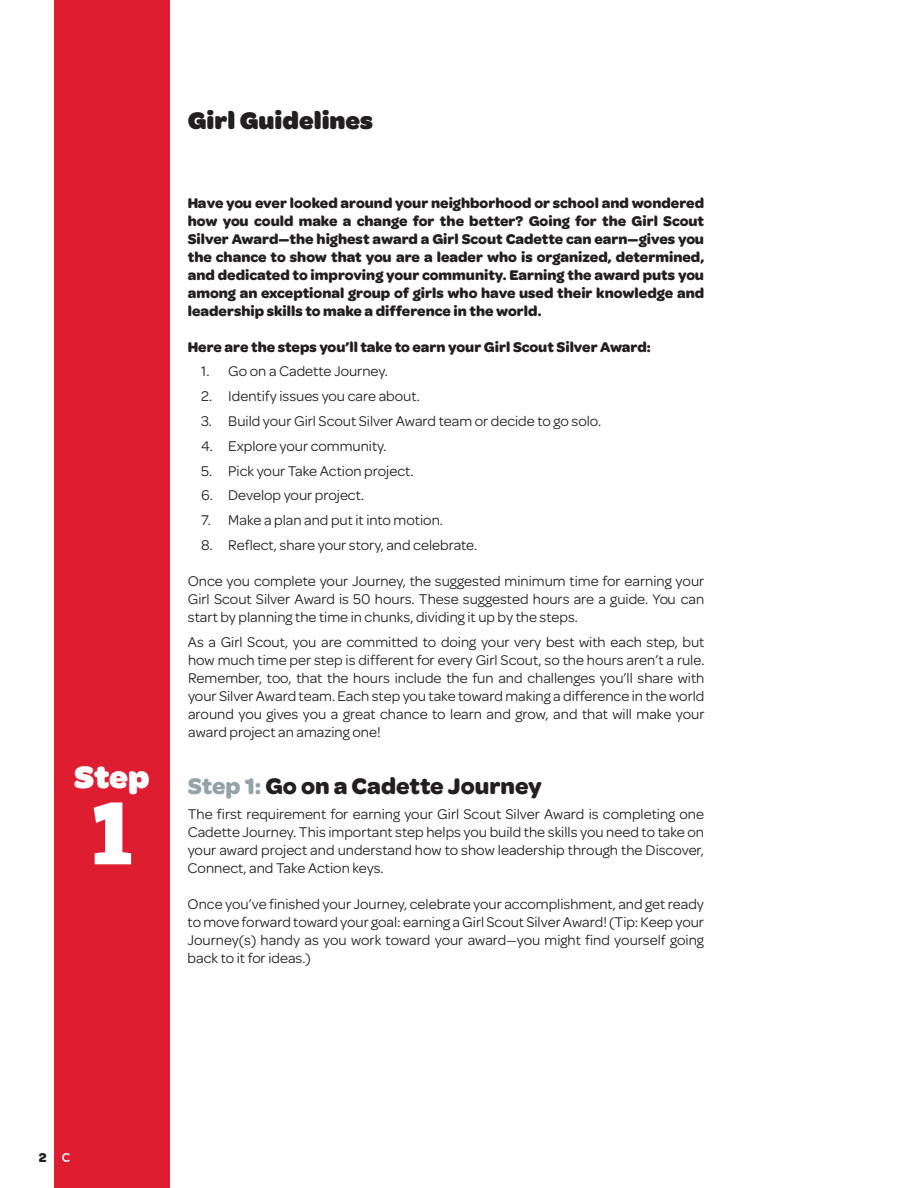
<style>
.page{position:relative;width:918px;height:1188px;background:#fff}
.page>*{position:absolute;margin:0;border:0;box-sizing:border-box;transform-origin:0 0}
.t1{font:91.5px "The Serif HP9 Blk";color:#fff}
.t2{font:900 33px "Omnes Girl Scouts";color:#fff}
.t3{font:900 25.5px "Omnes Girl Scouts";color:#231f20}
.t4{font:700 24px "Omnes Girl Scouts";color:#231f20}
.t5{font:15px/18px "Omnes Girl Scouts";color:#231f20;text-align:justify}
.t6{font:700 15px/18px "Omnes Girl Scouts";color:#231f20;text-align:justify}
.t7{font:700 13.5px "Omnes Girl Scouts";color:#231f20}
.s1{color:#94a2aa}
</style>
<div class="page">
<div style="left:54px;top:0;width:116px;height:1187px;background:#de1d30"></div>
<svg style="left:62px;top:1153px;width:8px;height:8px"></svg>
<h2 class="t2" style="left:74px;top:751px;width:77px">Step</h2>
<h1 class="t1" style="left:91px;top:770px;width:42px">1</h1>
<h3 class="t3" style="left:188px;top:101px;width:187px">Girl Guidelines</h3>
<p class="t6" style="left:188px;top:193px;width:518px">Have you ever looked around your neighborhood or school and wondered how you could make a change for the better? Going for the Girl Scout Silver Award—the highest award a Girl Scout Cadette can earn—gives you the chance to show that you are a leader who is organized, determined, and dedicated to improving your community. Earning the award puts you among an exceptional group of girls who have used their knowledge and leadership skills to make a difference in the world.</p>
<p class="t6" style="left:188px;top:337px;width:464px">Here are the steps you’ll take to earn your Girl Scout Silver Award:</p>
<p class="t5" style="left:201px;top:361px;width:188px">1. Go on a Cadette Journey.</p>
<p class="t5" style="left:201px;top:386px;width:220px">2. Identify issues you care about.</p>
<p class="t5" style="left:201px;top:411px;width:401px">3. Build your Girl Scout Silver Award team or decide to go solo.</p>
<p class="t5" style="left:201px;top:436px;width:187px">4. Explore your community.</p>
<p class="t5" style="left:201px;top:460px;width:214px">5. Pick your Take Action project.</p>
<p class="t5" style="left:201px;top:485px;width:164px">6. Develop your project.</p>
<p class="t5" style="left:201px;top:510px;width:243px">7. Make a plan and put it into motion.</p>
<p class="t5" style="left:201px;top:535px;width:277px">8. Reflect, share your story, and celebrate.</p>
<p class="t5" style="left:188px;top:571px;width:518px">Once you complete your Journey, the suggested minimum time for earning your Girl Scout Silver Award is 50 hours. These suggested hours are a guide. You can start by planning the time in chunks, dividing it up by the steps.</p>
<p class="t5" style="left:188px;top:631px;width:518px">As a Girl Scout, you are committed to doing your very best with each step, but how much time per step is different for every Girl Scout, so the hours aren’t a rule.<br>Remember, too, that the hours include the fun and challenges you’ll share with your Silver Award team. Each step you take toward making a difference in the world around you gives you a great chance to learn and grow, and that will make your award project an amazing one!</p>
<h3 class="t4" style="left:188px;top:768px;width:355px"><span class="s1">Step 1:</span> Go on a Cadette Journey</h3>
<p class="t5" style="left:187px;top:804px;width:518px">The first requirement for earning your Girl Scout Silver Award is completing one Cadette Journey. This important step helps you build the skills you need to take on your award project and understand how to show leadership through the Discover, Connect, and Take Action keys.</p>
<p class="t5" style="left:187px;top:894px;width:518px">Once you’ve finished your Journey, celebrate your accomplishment, and get ready to move forward toward your goal: earning a Girl Scout Silver Award! (Tip: Keep your Journey(s) handy as you work toward your award—you might find yourself going back to it for ideas.)</p>
<p class="t7" style="left:39px;top:1147px;width:9px">2</p>
</div>
